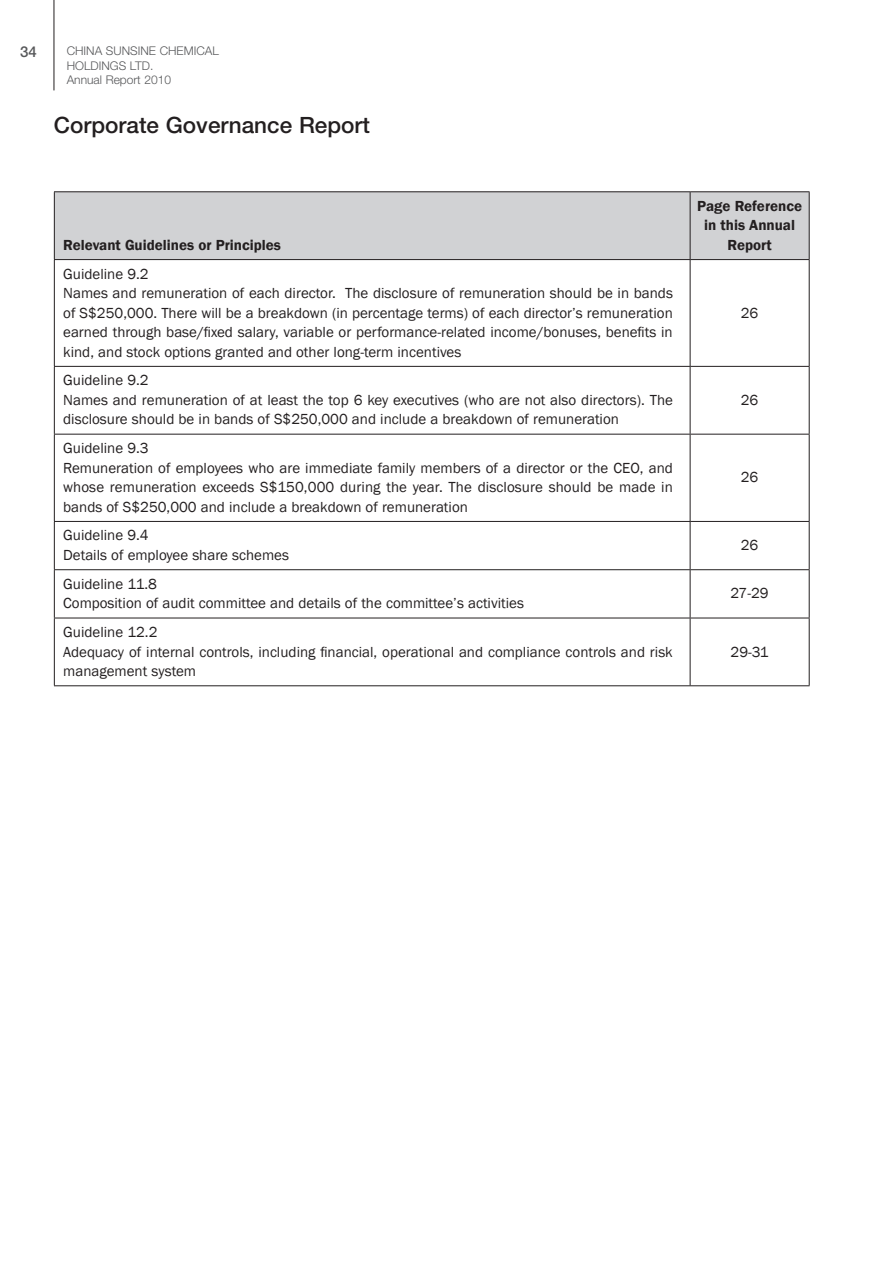
<style>
.page{position:relative;width:893px;height:1263px;background:#fff}
.page>*{position:absolute;margin:0;border:0;box-sizing:border-box;transform-origin:0 0}
.t1{font:500 22.5px "Helvetica Neue LT Std";color:#231f20}
.t2{font:15px/19.5px "Franklin Gothic";color:#231f20}
.t3{font:600 15px/19.5px "Franklin Gothic";color:#231f20;text-align:center}
.t4{font:500 15px "Helvetica Neue LT Std";color:#57585a}
.t5{font:300 12px/14.4px "Helvetica Neue LT Std";color:#57585a}
</style>
<div class="page">
<hr style="left:54px;top:0;width:1px;height:90px;background:#231f20">
<div style="left:55px;top:192px;width:754px;height:67px;background:#d1d2d4"></div>
<hr style="left:54px;top:191px;width:636px;height:1px;background:#231f20">
<hr style="left:54px;top:192px;width:1px;height:67px;background:#231f20">
<hr style="left:690px;top:191px;width:119px;height:1px;background:#231f20">
<hr style="left:690px;top:192px;width:1px;height:67px;background:#231f20">
<hr style="left:809px;top:192px;width:1px;height:67px;background:#231f20">
<hr style="left:54px;top:259px;width:636px;height:1px;background:#231f20">
<hr style="left:54px;top:260px;width:1px;height:106px;background:#231f20">
<hr style="left:690px;top:259px;width:119px;height:1px;background:#231f20">
<hr style="left:690px;top:260px;width:1px;height:106px;background:#231f20">
<hr style="left:809px;top:260px;width:1px;height:106px;background:#231f20">
<hr style="left:54px;top:366px;width:636px;height:1px;background:#231f20">
<hr style="left:54px;top:367px;width:1px;height:67px;background:#231f20">
<hr style="left:690px;top:366px;width:119px;height:1px;background:#231f20">
<hr style="left:690px;top:367px;width:1px;height:67px;background:#231f20">
<hr style="left:809px;top:367px;width:1px;height:67px;background:#231f20">
<hr style="left:54px;top:434px;width:636px;height:1px;background:#231f20">
<hr style="left:54px;top:435px;width:1px;height:86px;background:#231f20">
<hr style="left:690px;top:434px;width:119px;height:1px;background:#231f20">
<hr style="left:690px;top:435px;width:1px;height:86px;background:#231f20">
<hr style="left:809px;top:435px;width:1px;height:86px;background:#231f20">
<hr style="left:54px;top:521px;width:636px;height:1px;background:#231f20">
<hr style="left:54px;top:522px;width:1px;height:47px;background:#231f20">
<hr style="left:690px;top:521px;width:119px;height:1px;background:#231f20">
<hr style="left:690px;top:522px;width:1px;height:47px;background:#231f20">
<hr style="left:809px;top:522px;width:1px;height:47px;background:#231f20">
<hr style="left:54px;top:569px;width:636px;height:1px;background:#231f20">
<hr style="left:54px;top:570px;width:1px;height:48px;background:#231f20">
<hr style="left:690px;top:569px;width:119px;height:1px;background:#231f20">
<hr style="left:690px;top:570px;width:1px;height:48px;background:#231f20">
<hr style="left:809px;top:570px;width:1px;height:48px;background:#231f20">
<hr style="left:54px;top:618px;width:636px;height:1px;background:#231f20">
<hr style="left:54px;top:618px;width:1px;height:67px;background:#231f20">
<hr style="left:690px;top:618px;width:119px;height:1px;background:#231f20">
<hr style="left:690px;top:618px;width:1px;height:67px;background:#231f20">
<hr style="left:809px;top:618px;width:1px;height:67px;background:#231f20">
<hr style="left:54px;top:685px;width:755px;height:1px;background:#231f20">
<p class="t4" style="left:20px;top:47px;width:18px">34</p>
<p class="t5" style="left:67px;top:45px;width:154px">CHINA SUNSINE CHEMICAL<br>HOLDINGS LTD.<br>Annual Report 2010</p>
<h1 class="t1" style="left:54px;top:117px;width:317px">Corporate Governance Report</h1>
<p class="t3" style="left:63px;top:235px;width:219px">Relevant Guidelines or Principles</p>
<p class="t2" style="left:63px;top:264px;width:611px">Guideline 9.2<br>Names and remuneration of each director. The disclosure of remuneration should be in bands of S$250,000. There will be a breakdown (in percentage terms) of each director’s remuneration earned through base/fixed salary, variable or performance-related income/bonuses, benefits in kind, and stock options granted and other long-term incentives</p>
<p class="t2" style="left:63px;top:370px;width:611px">Guideline 9.2<br>Names and remuneration of at least the top 6 key executives (who are not also directors). The disclosure should be in bands of S$250,000 and include a breakdown of remuneration</p>
<p class="t2" style="left:63px;top:438px;width:611px">Guideline 9.3<br>Remuneration of employees who are immediate family members of a director or the CEO, and whose remuneration exceeds S$150,000 during the year. The disclosure should be made in bands of S$250,000 and include a breakdown of remuneration</p>
<p class="t3" style="left:697px;top:196px;width:107px">Page Reference in this Annual<br>Report</p>
<p class="t2" style="left:741px;top:303px;width:19px">26</p>
<p class="t2" style="left:741px;top:390px;width:19px">26</p>
<p class="t2" style="left:741px;top:467px;width:19px">26</p>
<p class="t2" style="left:63px;top:525px;width:227px">Guideline 9.4<br>Details of employee share schemes</p>
<p class="t2" style="left:741px;top:535px;width:19px">26</p>
<p class="t2" style="left:63px;top:574px;width:462px">Guideline 11.8<br>Composition of audit committee and details of the committee’s activities</p>
<p class="t2" style="left:730px;top:583px;width:40px">27-29</p>
<p class="t2" style="left:63px;top:622px;width:611px">Guideline 12.2<br>Adequacy of internal controls, including financial, operational and compliance controls and risk management system</p>
<p class="t2" style="left:730px;top:642px;width:40px">29-31</p>
</div>
